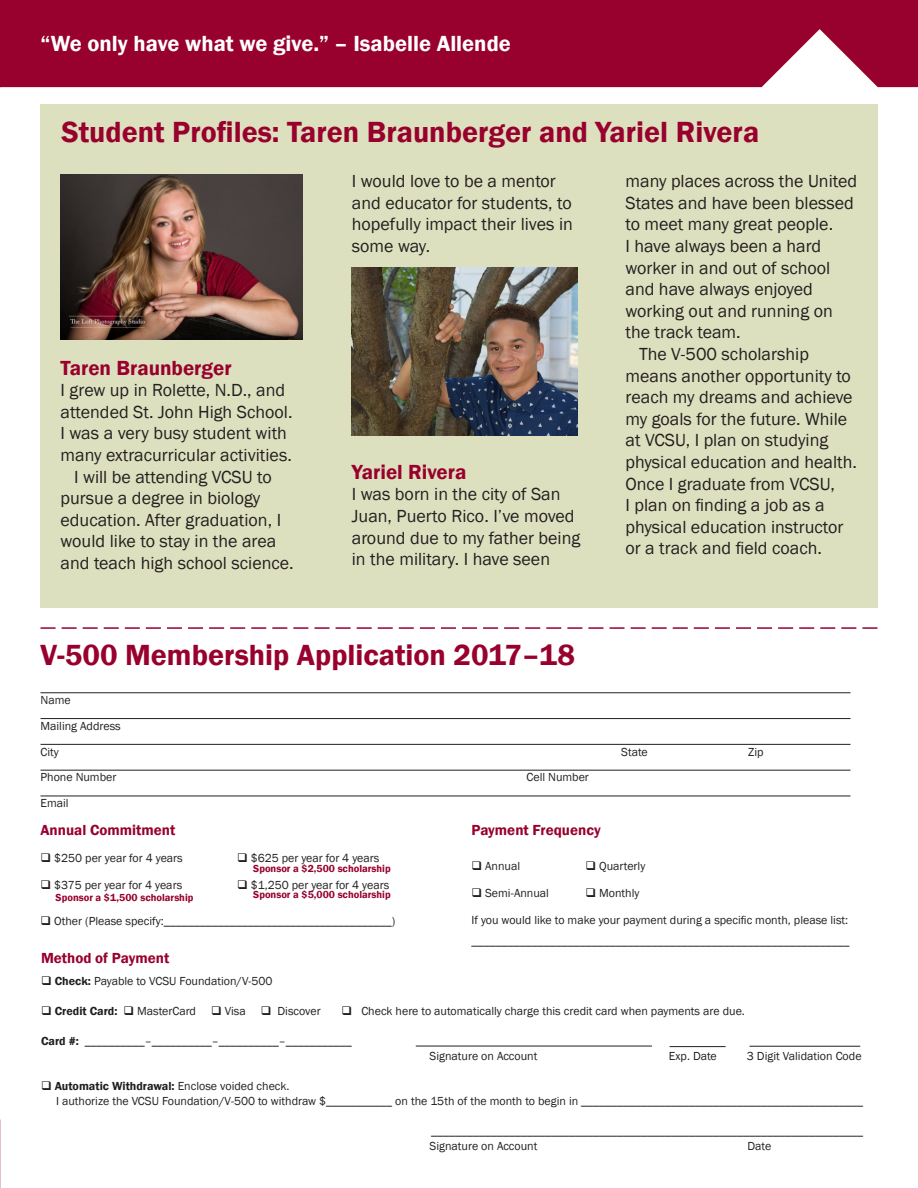
<style>
.page{position:relative;width:918px;height:1188px;background:#fff}
.page>*{position:absolute;margin:0;border:0;box-sizing:border-box;transform-origin:0 0}
.list_title{font:600 30px "Franklin Gothic";color:#98012d}
.headline{font:600 30px "Franklin Gothic";color:#98012d}
.t1{font:600 22.5px "Franklin Gothic";color:#fff}
.list_title-2{font:600 21px "Franklin Gothic";color:#98012d}
.list_title-3{font:18px/21.6px "Franklin Gothic";color:#231f20}
.t2{font:600 15px "Franklin Gothic";color:#98012d}
.t3{font:12px "Franklin Gothic";color:#231f20}
.t4{font:600 12px "Franklin Gothic";color:#231f20}
.list_title-4{font:600 10.5px "Franklin Gothic";color:#98012d}
.s1{font-weight:600}
.s2{font-weight:400}
</style>
<div class="page">
<div style="left:40px;top:104px;width:838px;height:504px;background:#dde0be"></div>
<div style="left:0;top:0;width:918px;height:87px;background:#98012d"></div>
<hr style="left:40px;top:692px;width:810px;height:1px;background:#231f20">
<hr style="left:40px;top:718px;width:810px;height:1px;background:#231f20">
<hr style="left:40px;top:744px;width:810px;height:1px;background:#231f20">
<hr style="left:40px;top:770px;width:810px;height:1px;background:#231f20">
<hr style="left:40px;top:796px;width:810px;height:1px;background:#231f20">
<svg style="left:40px;top:627px;width:838px;height:2px"></svg>
<hr style="left:670px;top:1046px;width:56px;height:1px;background:#231f20">
<hr style="left:416px;top:1046px;width:236px;height:1px;background:#231f20">
<img style="left:61px;top:175px;width:242px;height:165px">
<img style="left:352px;top:268px;width:225px;height:167px">
<hr style="left:750px;top:1046px;width:110px;height:1px;background:#231f20">
<p class="t1" style="left:40px;top:30px;width:472px">“We only have what we give.” – Isabelle Allende</p>
<p class="list_title" style="left:62px;top:113px;width:699px">Student Profiles: Taren Braunberger and Yariel Rivera</p>
<p class="list_title-2" style="left:61px;top:355px;width:173px">Taren Braunberger</p>
<p class="list_title-3" style="left:61px;top:380px;width:234px">I grew up in Rolette, N.D., and attended St. John High School.<br>I was a very busy student with many extracurricular activities.</p>
<p class="list_title-3" style="left:61px;top:466px;width:235px;text-indent:14px">I will be attending VCSU to pursue a degree in biology education. After graduation, I would like to stay in the area and teach high school science.</p>
<p class="list_title-3" style="left:352px;top:171px;width:223px">I would love to be a mentor and educator for students, to hopefully impact their lives in some way.</p>
<p class="list_title-2" style="left:352px;top:459px;width:116px">Yariel Rivera</p>
<p class="list_title-3" style="left:352px;top:484px;width:230px">I was born in the city of San<br>Juan, Puerto Rico. I’ve moved around due to my father being in the military. I have seen</p>
<p class="headline" style="left:40px;top:636px;width:536px">V-500 Membership Application 2017–18</p>
<p class="list_title-3" style="left:626px;top:171px;width:233px">many places across the United<br>States and have been blessed to meet many great people.<br>I have always been a hard worker in and out of school and have always enjoyed working out and running on the track team.</p>
<p class="list_title-3" style="left:626px;top:344px;width:233px;text-indent:14px">The V-500 scholarship means another opportunity to reach my dreams and achieve my goals for the future. While at VCSU, I plan on studying physical education and health.<br>Once I graduate from VCSU,<br>I plan on finding a job as a physical education instructor or a track and field coach.</p>
<p class="t3" style="left:40px;top:692px;width:32px">Name</p>
<p class="t3" style="left:40px;top:718px;width:82px">Mailing Address</p>
<p class="t3" style="left:40px;top:744px;width:20px">City</p>
<p class="t3" style="left:621px;top:744px;width:28px">State</p>
<p class="t3" style="left:748px;top:744px;width:17px">Zip</p>
<p class="t3" style="left:40px;top:770px;width:77px">Phone Number</p>
<p class="t3" style="left:526px;top:770px;width:64px">Cell Number</p>
<p class="t3" style="left:40px;top:796px;width:30px">Email</p>
<p class="t2" style="left:471px;top:821px;width:131px">Payment Frequency</p>
<p class="t3" style="left:471px;top:858px;width:50px">❑ Annual</p>
<p class="t3" style="left:585px;top:858px;width:61px">❑ Quarterly</p>
<p class="t3" style="left:471px;top:885px;width:79px">❑ Semi-Annual</p>
<p class="t3" style="left:585px;top:885px;width:56px">❑ Monthly</p>
<p class="t3" style="left:471px;top:912px;width:378px">If you would like to make your payment during a specific month, please list:</p>
<p class="t3" style="left:471px;top:933px;width:380px">_______________________________________________________________</p>
<p class="t2" style="left:40px;top:821px;width:136px">Annual Commitment</p>
<p class="t3" style="left:40px;top:850px;width:144px">❑ $250 per year for 4 years</p>
<p class="t3" style="left:237px;top:850px;width:144px">❑ $625 per year for 4 years</p>
<p class="t3" style="left:40px;top:877px;width:143px">❑ $375 per year for 4 years</p>
<p class="t3" style="left:237px;top:877px;width:154px">❑ $1,250 per year for 4 years</p>
<p class="t3" style="left:40px;top:913px;width:356px">❑ Other (Please specify:______________________________________)</p>
<p class="list_title-4" style="left:253px;top:862px;width:139px">Sponsor a $2,500 scholarship</p>
<p class="list_title-4" style="left:253px;top:888px;width:139px">Sponsor a $5,000 scholarship</p>
<p class="list_title-4" style="left:56px;top:891px;width:139px">Sponsor a $1,500 scholarship</p>
<p class="t2" style="left:41px;top:949px;width:130px">Method of Payment</p>
<p class="t3" style="left:41px;top:973px;width:233px">❑ <span class="s1">Check:</span> Payable to VCSU Foundation/V-500</p>
<p class="t3" style="left:41px;top:1003px;width:281px">❑ <span class="s1">Credit Card:</span> ❑ MasterCard ❑ Visa ❑ Discover</p>
<p class="t3" style="left:342px;top:1003px;width:405px">❑ Check here to automatically charge this credit card when payments are due.</p>
<p class="t3" style="left:41px;top:1033px;width:312px"><span class="s1">Card #:</span> __________–__________–__________–___________</p>
<p class="t3" style="left:430px;top:1048px;width:109px">Signature on Account</p>
<p class="t3" style="left:669px;top:1048px;width:49px">Exp. Date</p>
<p class="t3" style="left:747px;top:1048px;width:116px">3 Digit Validation Code</p>
<p class="t4" style="left:41px;top:1078px;width:250px">❑ Automatic Withdrawal: <span class="s2">Enclose voided check.</span></p>
<p class="t3" style="left:56px;top:1093px;width:809px">I authorize the VCSU Foundation/V-500 to withdraw $___________ on the 15th of the month to begin in _______________________________________________</p>
<p class="t3" style="left:431px;top:1123px;width:433px">________________________________________________________________________</p>
<p class="t3" style="left:430px;top:1138px;width:109px">Signature on Account</p>
<p class="t3" style="left:747px;top:1138px;width:25px">Date</p>
</div>
